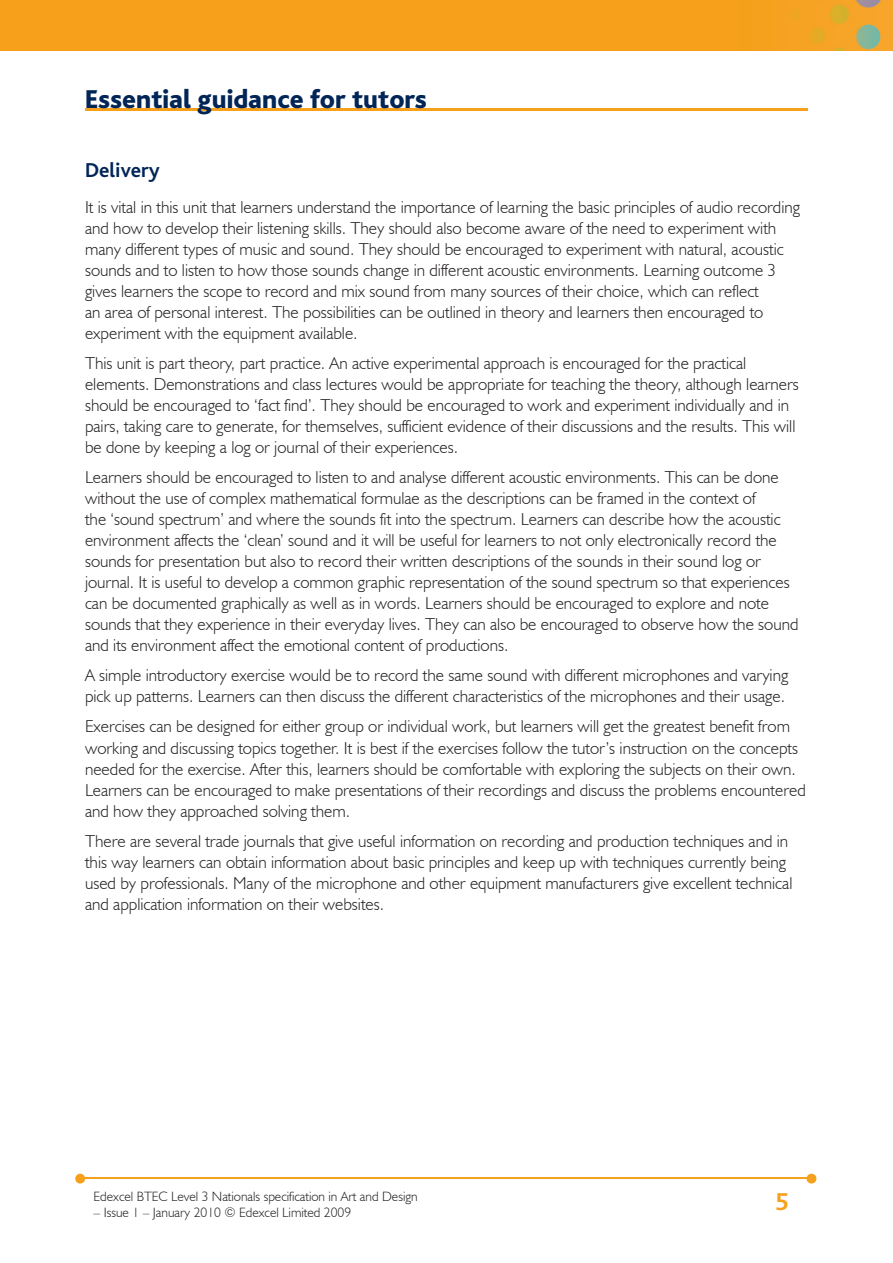
<style>
.page{position:relative;width:893px;height:1263px;background:#fff}
.page>*{position:absolute;margin:0;border:0;box-sizing:border-box;transform-origin:0 0}
.t1{font:800 27px "Bliss";color:#002556}
.t2{font:700 25.5px "Bliss";color:#f6a01b}
.t3{font:700 21px "Bliss";color:#002556}
.t4{font:300 17.25px/21px "Humanist 521 BT";color:#231f20}
.t5{font:300 13.5px "Humanist 521 BT";color:#231f20}
</style>
<div class="page">
<img style="left:0;top:0;width:893px;height:51px">
<hr style="left:82px;top:1178px;width:728px;height:1px;background:#f6a01b">
<svg style="left:807px;top:1174px;width:9px;height:9px"></svg>
<svg style="left:75px;top:1174px;width:10px;height:9px"></svg>
<hr style="left:85px;top:108px;width:723px;height:2px;background:#f6a01b">
<h1 class="t1" style="left:85px;top:85px;width:344px">Essential guidance for tutors</h1>
<p class="t3" style="left:85px;top:160px;width:76px">Delivery</p>
<p class="t4" style="left:85px;top:197px;width:716px">It is vital in this unit that learners understand the importance of learning the basic principles of audio recording and how to develop their listening skills. They should also become aware of the need to experiment with many different types of music and sound. They should be encouraged to experiment with natural, acoustic sounds and to listen to how those sounds change in different acoustic environments. Learning outcome 3 gives learners the scope to record and mix sound from many sources of their choice, which can reflect<br>an area of personal interest. The possibilities can be outlined in theory and learners then encouraged to experiment with the equipment available.</p>
<p class="t4" style="left:85px;top:353px;width:715px">This unit is part theory, part practice. An active experimental approach is encouraged for the practical elements. Demonstrations and class lectures would be appropriate for teaching the theory, although learners should be encouraged to ‘fact find’. They should be encouraged to work and experiment individually and in pairs, taking care to generate, for themselves, sufficient evidence of their discussions and the results. This will be done by keeping a log or journal of their experiences.</p>
<p class="t4" style="left:85px;top:467px;width:715px">Learners should be encouraged to listen to and analyse different acoustic environments. This can be done without the use of complex mathematical formulae as the descriptions can be framed in the context of<br>the ‘sound spectrum’ and where the sounds fit into the spectrum. Learners can describe how the acoustic environment affects the ‘clean’ sound and it will be useful for learners to not only electronically record the sounds for presentation but also to record their written descriptions of the sounds in their sound log or journal. It is useful to develop a common graphic representation of the sound spectrum so that experiences can be documented graphically as well as in words. Learners should be encouraged to explore and note sounds that they experience in their everyday lives. They can also be encouraged to observe how the sound and its environment affect the emotional content of productions.</p>
<p class="t4" style="left:85px;top:665px;width:705px">A simple introductory exercise would be to record the same sound with different microphones and varying pick up patterns. Learners can then discuss the different characteristics of the microphones and their usage.</p>
<p class="t4" style="left:85px;top:716px;width:722px">Exercises can be designed for either group or individual work, but learners will get the greatest benefit from working and discussing topics together. It is best if the exercises follow the tutor’s instruction on the concepts needed for the exercise. After this, learners should be comfortable with exploring the subjects on their own.<br>Learners can be encouraged to make presentations of their recordings and discuss the problems encountered and how they approached solving them.</p>
<p class="t4" style="left:85px;top:830px;width:709px">There are several trade journals that give useful information on recording and production techniques and in this way learners can obtain information about basic principles and keep up with techniques currently being used by professionals. Many of the microphone and other equipment manufacturers give excellent technical and application information on their websites.</p>
<p class="t5" style="left:94px;top:1188px;width:326px">Edexcel BTEC Level 3 Nationals specification in Art and Design</p>
<p class="t5" style="left:94px;top:1204px;width:259px">– Issue 1 – January 2010 © Edexcel Limited 2009</p>
<h2 class="t2" style="left:775px;top:1189px;width:15px">5</h2>
</div>
